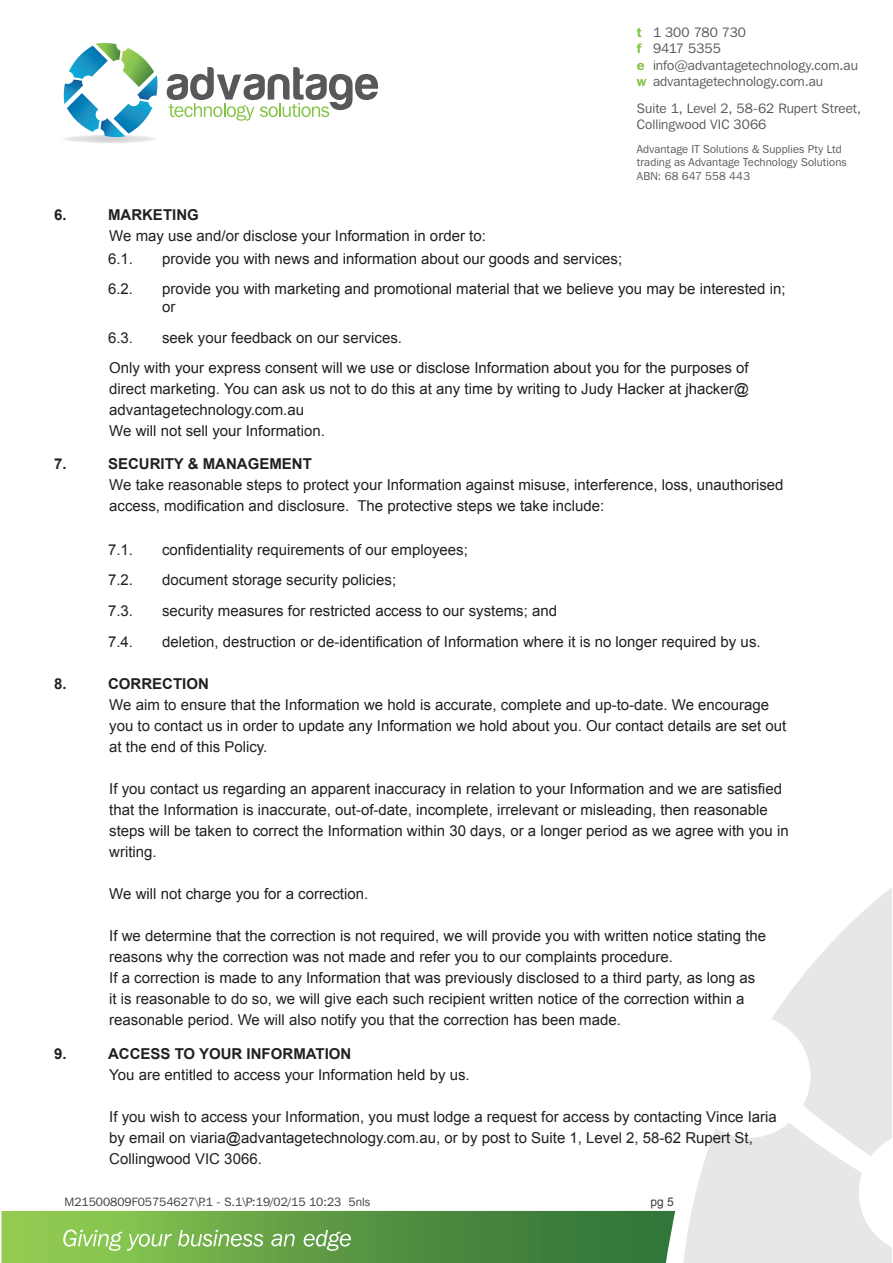
<style>
.page{position:relative;width:893px;height:1263px;background:#fff}
.page>*{position:absolute;margin:0;border:0;box-sizing:border-box;transform-origin:0 0}
.text{font:15px/21px "Arial";color:#231f20}
.heading{font:700 15px "Arial";color:#231f20}
.t1{font:13.65px/16.4px "Franklin Gothic IT Cby BT";letter-spacing:.005em;color:#57585a}
.t2{font:12px "Franklin Gothic IT Cby BT";color:#3e3e3f}
.t3{font:12px "Arial";color:#3e3e3f}
.t4{font:11.4px/13.6px "Franklin Gothic IT Cby BT";letter-spacing:.01em;color:#57585a}
.s1{font-weight:600;color:#81c340}
</style>
<div class="page">
<svg style="left:1px;top:888px;width:890px;height:375px"></svg>
<svg style="left:167px;top:67px;width:211px;height:54px"></svg>
<svg style="left:61px;top:135px;width:98px;height:8px"></svg>
<svg style="left:63px;top:43px;width:95px;height:94px"></svg>
<p class="t1" style="left:637px;top:24px;width:223px"><span class="s1">t</span> 1 300 780 730<br><span class="s1">f</span> 9417 5355<br><span class="s1">e</span> info@advantagetechnology.com.au <span class="s1">w</span> advantagetechnology.com.au</p>
<p class="t1" style="left:637px;top:99px;width:226px">Suite 1, Level 2, 58-62 Rupert Street,<br>Collingwood VIC 3066</p>
<p class="t4" style="left:637px;top:142px;width:211px">Advantage IT Solutions &amp; Supplies Pty Ltd trading as Advantage Technology Solutions<br>ABN: 68 647 558 443</p>
<p class="heading" style="left:54px;top:205px;width:14px">6.</p>
<p class="heading" style="left:108px;top:205px;width:92px">MARKETING</p>
<p class="text" style="left:109px;top:226px;width:378px">We may use and/or disclose your Information in order to:</p>
<p class="text" style="left:108px;top:248px;width:27px">6.1.</p>
<p class="text" style="left:162px;top:248px;width:462px">provide you with news and information about our goods and services;</p>
<p class="text" style="left:108px;top:279px;width:27px">6.2.</p>
<p class="text" style="left:162px;top:280px;width:625px;line-height:18px">provide you with marketing and promotional material that we believe you may be interested in; or</p>
<p class="text" style="left:108px;top:327px;width:27px">6.3.</p>
<p class="text" style="left:162px;top:327px;width:242px">seek your feedback on our services.</p>
<p class="text" style="left:109px;top:357px;width:641px;text-align:justify">Only with your express consent will we use or disclose Information about you for the purposes of direct marketing. You can ask us not to do this at any time by writing to Judy Hacker at jhacker@ advantagetechnology.com.au</p>
<p class="text" style="left:109px;top:420px;width:217px">We will not sell your Information.</p>
<p class="heading" style="left:54px;top:454px;width:14px">7.</p>
<p class="heading" style="left:108px;top:454px;width:205px">SECURITY &amp; MANAGEMENT</p>
<p class="text" style="left:109px;top:475px;width:676px">We take reasonable steps to protect your Information against misuse, interference, loss, unauthorised access, modification and disclosure. The protective steps we take include:</p>
<p class="text" style="left:108px;top:539px;width:27px">7.1.</p>
<p class="text" style="left:162px;top:539px;width:307px">confidentiality requirements of our employees;</p>
<p class="text" style="left:108px;top:570px;width:27px">7.2.</p>
<p class="text" style="left:162px;top:570px;width:236px">document storage security policies;</p>
<p class="text" style="left:108px;top:601px;width:27px">7.3.</p>
<p class="text" style="left:162px;top:601px;width:397px">security measures for restricted access to our systems; and</p>
<p class="text" style="left:108px;top:631px;width:27px">7.4.</p>
<p class="text" style="left:162px;top:631px;width:600px">deletion, destruction or de-identification of Information where it is no longer required by us.</p>
<p class="heading" style="left:54px;top:674px;width:14px">8.</p>
<p class="heading" style="left:108px;top:674px;width:102px">CORRECTION</p>
<p class="text" style="left:109px;top:695px;width:679px">We aim to ensure that the Information we hold is accurate, complete and up-to-date. We encourage you to contact us in order to update any Information we hold about you. Our contact details are set out at the end of this Policy.</p>
<p class="text" style="left:109px;top:779px;width:681px">If you contact us regarding an apparent inaccuracy in relation to your Information and we are satisfied that the Information is inaccurate, out-of-date, incomplete, irrelevant or misleading, then reasonable steps will be taken to correct the Information within 30 days, or a longer period as we agree with you in writing.</p>
<p class="text" style="left:109px;top:884px;width:260px">We will not charge you for a correction.</p>
<p class="text" style="left:109px;top:926px;width:658px">If we determine that the correction is not required, we will provide you with written notice stating the reasons why the correction was not made and refer you to our complaints procedure.</p>
<p class="text" style="left:109px;top:968px;width:647px">If a correction is made to any Information that was previously disclosed to a third party, as long as it is reasonable to do so, we will give each such recipient written notice of the correction within a reasonable period. We will also notify you that the correction has been made.</p>
<p class="heading" style="left:54px;top:1044px;width:14px">9.</p>
<p class="heading" style="left:108px;top:1044px;width:245px">ACCESS TO YOUR INFORMATION</p>
<p class="text" style="left:109px;top:1064px;width:362px">You are entitled to access your Information held by us.</p>
<p class="text" style="left:109px;top:1106px;width:669px">If you wish to access your Information, you must lodge a request for access by contacting Vince Iaria by email on viaria@advantagetechnology.com.au, or by post to Suite 1, Level 2, 58-62 Rupert St,<br>Collingwood VIC 3066.</p>
<p class="t2" style="left:64px;top:1194px;width:307px">M21500809F05754627\P.1 - S.1\P:19/02/15 10:23 5nls</p>
<p class="t3" style="left:651px;top:1194px;width:25px">pg 5</p>
</div>
